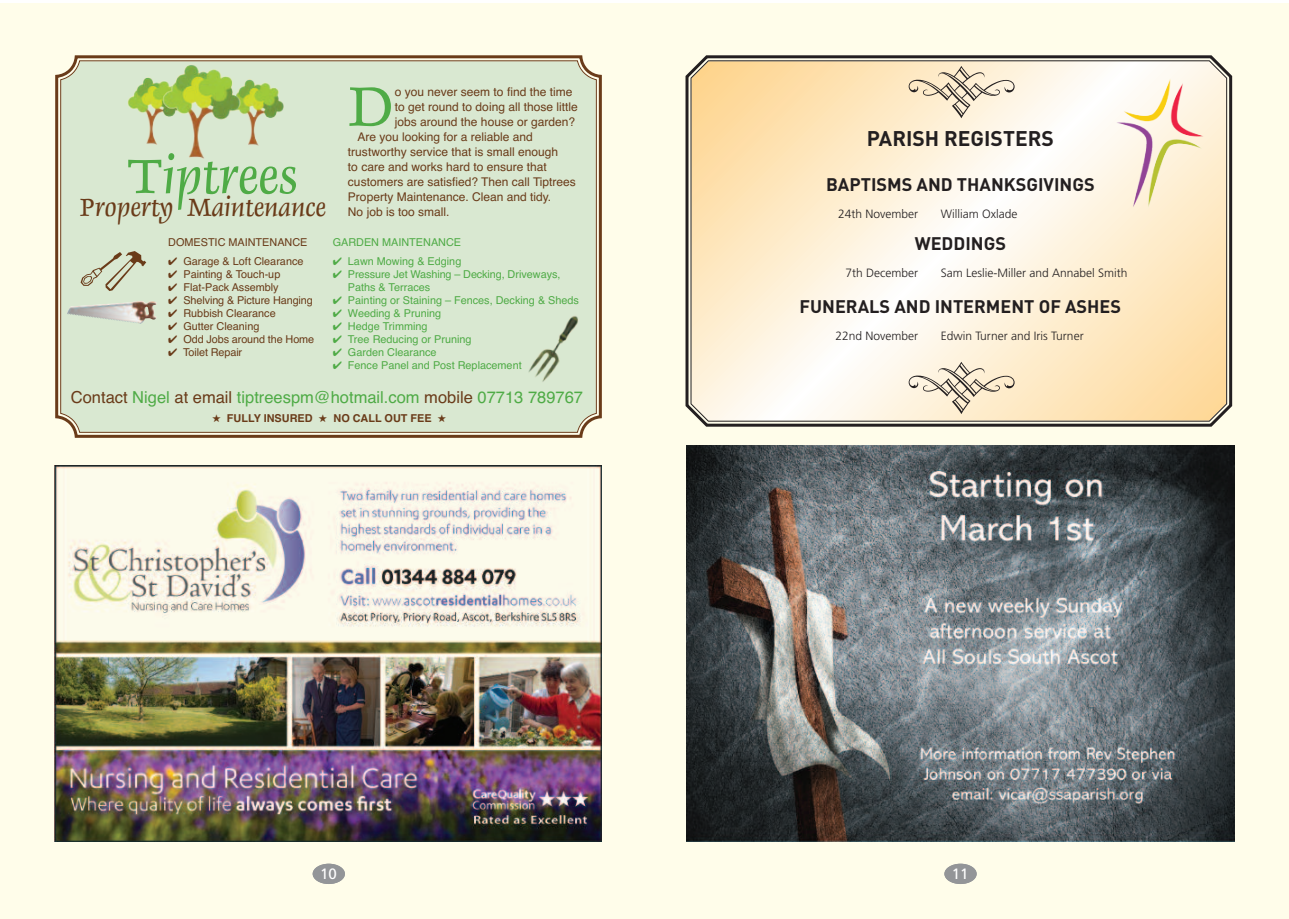
<style>
.page{position:relative;width:1289px;height:919px;background:#fff}
.page>*{position:absolute;margin:0;border:0;box-sizing:border-box;transform-origin:0 0}
.t1{font:74.7px "Delphin I";color:#4fab46}
.t2{font:71.4px "Type Embellishments One Let Plain";color:#231f20}
.t3{font:64.8px "Delphin IA";letter-spacing:-.02em;color:#4fab46}
.t4{font:33.3px "Delphin IA";letter-spacing:-.02em;color:#6a3b19}
.t5{font:700 21px "DIN";color:#231f20}
.t6{font:700 18px "DIN";color:#231f20}
.t7{font:16.5px "Helvetica";color:#4fab46}
.t8{font:15px "Frutiger";color:#fff}
.t9{font:12px "Helvetica";color:#6a3b19}
.t10{font:300 12px "Frutiger";color:#231f20}
.t11{font:10.8px/12.9px "Helvetica";color:#4fab46}
.t12{font:10.8px "Helvetica";color:#6a3b19}
.t13{font:700 10.8px "Helvetica";color:#6a3b19}
.s1{color:#6a3b19}
</style>
<div class="page">
<div style="left:0;top:4px;width:1288px;height:914px;background:#fffdea"></div>
<div style="left:944px;top:863px;width:32px;height:20px;background:#939598;border-radius:50%"></div>
<div style="left:313px;top:863px;width:32px;height:20px;background:#939598;border-radius:50%"></div>
<img style="left:55px;top:466px;width:547px;height:375px">
<svg style="left:55px;top:55px;width:547px;height:383px"></svg>
<div style="left:60px;top:60px;width:537px;height:373px;background:#d9e8d1"></div>
<img style="left:124px;top:78px;width:34px;height:67px">
<img style="left:243px;top:79px;width:43px;height:67px">
<img style="left:158px;top:65px;width:85px;height:94px">
<img style="left:96px;top:317px;width:49px;height:7px">
<img style="left:502px;top:304px;width:87px;height:86px">
<svg style="left:685px;top:55px;width:548px;height:372px"></svg>
<svg style="left:690px;top:60px;width:537px;height:362px"></svg>
<img style="left:1115px;top:78px;width:100px;height:134px">
<img style="left:687px;top:445px;width:547px;height:396px">
<div style="left:79px;top:242px;width:68px;height:53px;background:#d9e8d1"></div>
<h3 class="t3" style="left:127px;top:143px;width:173px">Tiptrees</h3>
<h3 class="t4" style="left:80px;top:190px;width:248px">Property Maintenance</h3>
<h1 class="t1" style="left:348px;top:68px;width:49px">D</h1>
<p class="t9" style="left:395px;top:85px;width:179px">o you never seem to find the time</p>
<p class="t9" style="left:395px;top:100px;width:184px">to get round to doing all those little</p>
<p class="t9" style="left:395px;top:115px;width:182px">jobs around the house or garden?</p>
<p class="t9" style="left:357px;top:130px;width:177px">Are you looking for a reliable and</p>
<p class="t9" style="left:348px;top:145px;width:212px">trustworthy service that is small enough</p>
<p class="t9" style="left:348px;top:160px;width:200px">to care and works hard to ensure that</p>
<p class="t9" style="left:348px;top:175px;width:229px">customers are satisfied? Then call Tiptrees</p>
<p class="t9" style="left:348px;top:190px;width:205px">Property Maintenance. Clean and tidy.</p>
<p class="t9" style="left:348px;top:205px;width:103px">No job is too small.</p>
<p class="t12" style="left:168px;top:235px;width:141px">DOMESTIC MAINTENANCE</p>
<p class="t12" style="left:168px;top:255px;width:137px">✔ Garage &amp; Loft Clearance</p>
<p class="t12" style="left:168px;top:268px;width:114px">✔ Painting &amp; Touch-up</p>
<p class="t12" style="left:168px;top:281px;width:112px">✔ Flat-Pack Assembly</p>
<p class="t12" style="left:168px;top:294px;width:146px">✔ Shelving &amp; Picture Hanging</p>
<p class="t12" style="left:168px;top:307px;width:109px">✔ Rubbish Clearance</p>
<p class="t12" style="left:168px;top:320px;width:93px">✔ Gutter Cleaning</p>
<p class="t12" style="left:168px;top:333px;width:148px">✔ Odd Jobs around the Home</p>
<p class="t12" style="left:168px;top:346px;width:76px">✔ Toilet Repair</p>
<p class="t11" style="left:333px;top:235px;width:130px">GARDEN MAINTENANCE</p>
<p class="t11" style="left:333px;top:255px;width:130px">✔ Lawn Mowing &amp; Edging</p>
<p class="t11" style="left:348px;top:268px;width:214px;text-indent:-15px">✔ Pressure Jet Washing – Decking, Driveways,<br>Paths &amp; Terraces</p>
<p class="t11" style="left:333px;top:294px;width:248px">✔ Painting or Staining – Fences, Decking &amp; Sheds</p>
<p class="t11" style="left:333px;top:307px;width:110px">✔ Weeding &amp; Pruning</p>
<p class="t11" style="left:333px;top:320px;width:96px">✔ Hedge Trimming</p>
<p class="t11" style="left:333px;top:333px;width:140px">✔ Tree Reducing or Pruning</p>
<p class="t11" style="left:333px;top:346px;width:105px">✔ Garden Clearance</p>
<p class="t11" style="left:333px;top:359px;width:190px">✔ Fence Panel and Post Replacement</p>
<h3 class="t7" style="left:71px;top:387px;width:514px"><span class="s1">Contact</span> Nigel <span class="s1">at email</span> tiptreespm@hotmail.com <span class="s1">mobile</span> 07713 789767</h3>
<p class="t13" style="left:212px;top:411px;width:236px">★ FULLY INSURED ★ NO CALL OUT FEE ★</p>
<h2 class="t2" style="left:905px;top:49px;width:114px">8</h2>
<h3 class="t5" style="left:866px;top:126px;width:189px">PARISH REGISTERS</h3>
<h3 class="t6" style="left:826px;top:174px;width:270px">BAPTISMS AND THANKSGIVINGS</h3>
<p class="t10" style="left:838px;top:209px;width:82px">24th November</p>
<p class="t10" style="left:940px;top:209px;width:78px">William Oxlade</p>
<h3 class="t6" style="left:914px;top:233px;width:93px">WEDDINGS</h3>
<p class="t10" style="left:845px;top:267px;width:74px">7th December</p>
<p class="t10" style="left:940px;top:267px;width:188px">Sam Leslie-Miller and Annabel Smith</p>
<h3 class="t6" style="left:799px;top:296px;width:323px">FUNERALS AND INTERMENT OF ASHES</h3>
<p class="t10" style="left:835px;top:330px;width:84px">22nd November</p>
<p class="t10" style="left:940px;top:330px;width:144px">Edwin Turner and Iris Turner</p>
<h2 class="t2" style="left:905px;top:345px;width:114px">8</h2>
<p class="t8" style="left:320px;top:867px;width:18px">10</p>
<p class="t8" style="left:951px;top:867px;width:18px">11</p>
</div>
